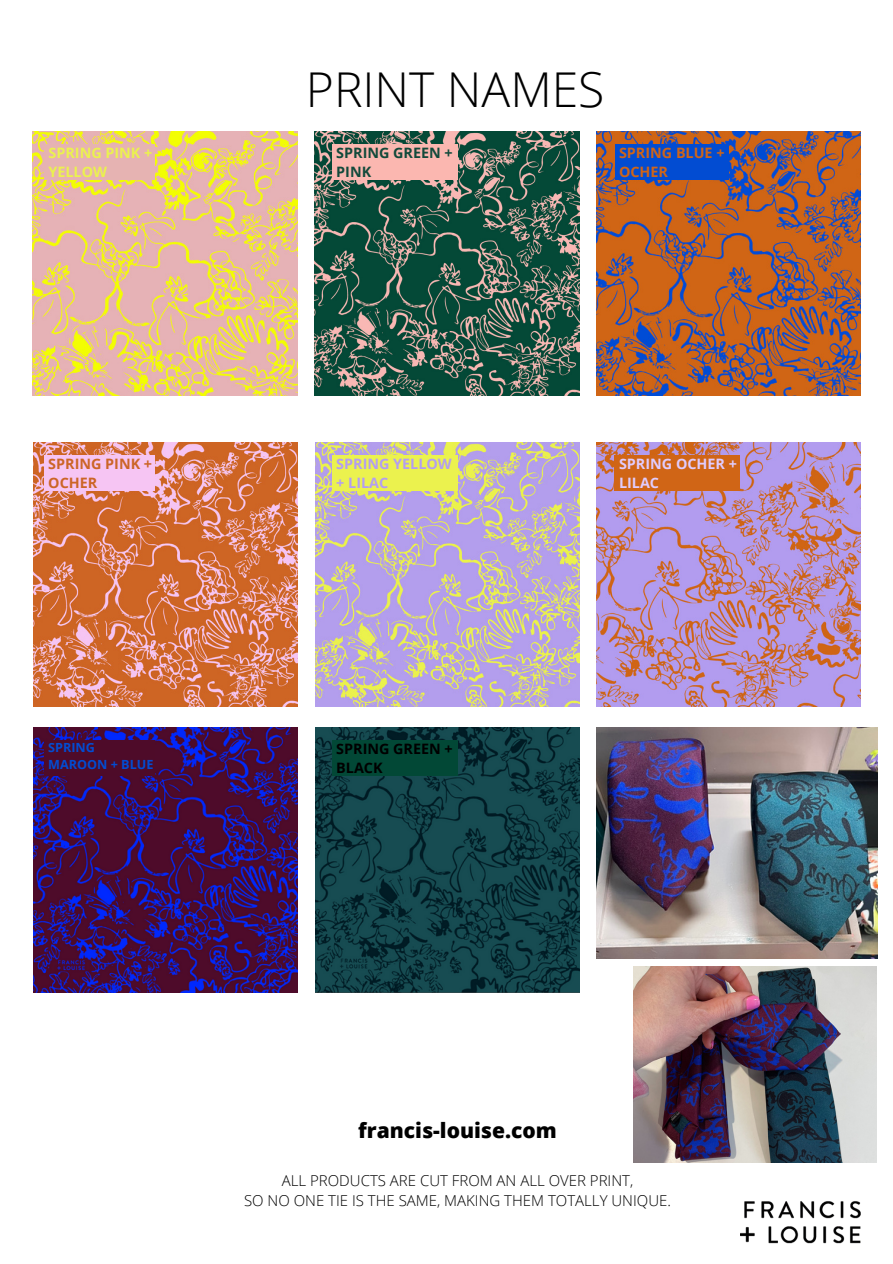
<style>
.page{position:relative;width:893px;height:1264px;background:#fff}
.page>*{position:absolute;margin:0;border:0;box-sizing:border-box;transform-origin:0 0}
.t1{font:300 48px "Open Sans";color:#000}
.t2{font:800 21px "Open Sans";color:#000}
.t3{font:300 15px "Open Sans";color:#000}
.t4{font:700 14.4px/19.2px "Open Sans";color:#b39df2}
.t5{font:700 14.4px/19.2px "Open Sans";color:#ebf24e}
.t6{font:700 14.4px/19.2px "Open Sans";color:#000}
.t7{font:700 14.4px/19.2px "Open Sans";color:#e0ccfe}
.t8{font:700 14.4px/19.2px "Open Sans";color:#cc6526}
.t9{font:700 14.4px "Open Sans";color:#124a3b}
.t10{font:700 14.4px/19.2px "Open Sans";color:#d06517}
.t11{font:700 12.6px/16.8px "Open Sans";color:#024cd2}
</style>
<div class="page">
<img style="left:33px;top:131px;width:264px;height:265px">
<img style="left:33px;top:442px;width:264px;height:265px">
<img style="left:33px;top:727px;width:264px;height:265px">
<img style="left:315px;top:442px;width:264px;height:265px">
<img style="left:315px;top:727px;width:264px;height:265px">
<img style="left:596px;top:727px;width:281px;height:231px">
<img style="left:633px;top:966px;width:243px;height:196px">
<img style="left:315px;top:131px;width:264px;height:265px">
<img style="left:596px;top:131px;width:264px;height:265px">
<img style="left:596px;top:442px;width:264px;height:265px">
<img style="left:740px;top:1201px;width:120px;height:43px">
<div style="left:44px;top:144px;width:110px;height:36px;background:#e6b3b2"></div>
<div style="left:44px;top:455px;width:110px;height:36px;background:#f6c5f3"></div>
<div style="left:44px;top:740px;width:110px;height:36px;background:#4e0b29"></div>
<div style="left:332px;top:144px;width:125px;height:36px;background:#fbb7b0"></div>
<div style="left:332px;top:455px;width:125px;height:36px;background:#ebf24e"></div>
<div style="left:332px;top:740px;width:125px;height:36px;background:#024836"></div>
<div style="left:614px;top:144px;width:114px;height:36px;background:#024cd2"></div>
<div style="left:614px;top:455px;width:126px;height:36px;background:#d06516"></div>
<p class="t1" style="left:306px;top:55px;width:300px">PRINT NAMES</p>
<p class="t5" style="left:49px;top:142px;width:105px">SPRING PINK +<br>YELLOW</p>
<p class="t9" style="left:336px;top:142px;width:118px">SPRING GREEN +</p>
<p class="t9" style="left:336px;top:161px;width:36px">PINK</p>
<p class="t10" style="left:619px;top:142px;width:107px">SPRING BLUE +<br>OCHER</p>
<p class="t8" style="left:48px;top:453px;width:105px">SPRING PINK +<br>OCHER</p>
<p class="t4" style="left:336px;top:453px;width:117px">SPRING YELLOW + LILAC</p>
<p class="t7" style="left:619px;top:453px;width:119px">SPRING OCHER +<br>LILAC</p>
<p class="t11" style="left:48px;top:739px;width:107px">SPRING<br>MAROON + BLUE</p>
<p class="t6" style="left:336px;top:738px;width:118px">SPRING GREEN +<br>BLACK</p>
<p class="t2" style="left:358px;top:1115px;width:200px">francis-louise.com</p>
<p class="t3" style="left:282px;top:1169px;width:353px">ALL PRODUCTS ARE CUT FROM AN ALL OVER PRINT,</p>
<p class="t3" style="left:244px;top:1189px;width:428px">SO NO ONE TIE IS THE SAME, MAKING THEM TOTALLY UNIQUE.</p>
</div>
